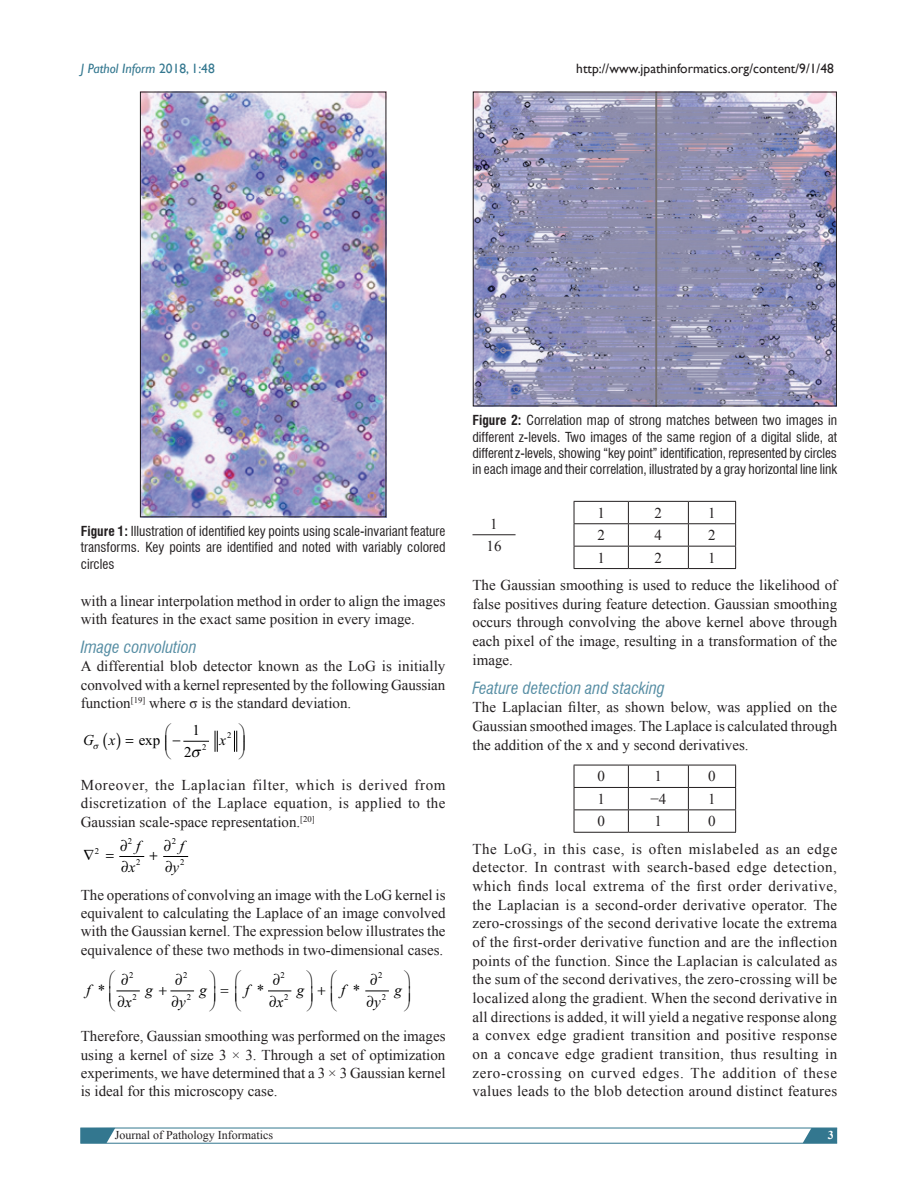
<style>
.page{position:relative;width:918px;height:1188px;background:#fff}
.page>*{position:absolute;margin:0;border:0;box-sizing:border-box;transform-origin:0 0}
.t1{font:italic condensed 16.5px "Swiss 721 BT";color:#578ea4}
.TX{font:15px/18.6px "Times New Roman";color:#231f20;text-align:justify}
.t2{font:italic 15px/21.5px "Times New Roman";color:#000}
.t3{font:15px "Times New Roman";color:#000}
.FGC{font:condensed 13.5px/16.2px "Swiss 721 BT";color:#231f20;text-align:justify}
.t4{font:13.5px "Gill Sans";color:#231f20}
.t5{font:italic 13.5px "Gill Sans";color:#33778f}
.t6{font:12px "Times New Roman";color:#231f20}
.t7{font:700 12px "Times New Roman";color:#fff}
.t8{font:8.7px "Times New Roman";color:#000}
.s1{font-style:normal}
.s2{font-weight:700}
</style>
<div class="page">
<svg style="left:80px;top:1128px;width:758px;height:16px"></svg>
<svg style="left:215px;top:731px;width:3px;height:21px"></svg>
<svg style="left:269px;top:991px;width:22px;height:1px"></svg>
<svg style="left:366px;top:991px;width:22px;height:1px"></svg>
<hr style="left:574px;top:501px;width:54px;height:1px;background:#231f20">
<hr style="left:628px;top:501px;width:60px;height:1px;background:#231f20">
<hr style="left:688px;top:501px;width:48px;height:1px;background:#231f20">
<hr style="left:574px;top:523px;width:54px;height:1px;background:#231f20">
<hr style="left:628px;top:523px;width:60px;height:1px;background:#231f20">
<hr style="left:688px;top:523px;width:48px;height:1px;background:#231f20">
<hr style="left:574px;top:546px;width:54px;height:1px;background:#231f20">
<hr style="left:628px;top:546px;width:60px;height:1px;background:#231f20">
<hr style="left:688px;top:546px;width:48px;height:1px;background:#231f20">
<hr style="left:574px;top:568px;width:54px;height:1px;background:#231f20">
<hr style="left:628px;top:568px;width:60px;height:1px;background:#231f20">
<hr style="left:688px;top:568px;width:48px;height:1px;background:#231f20">
<svg style="left:574px;top:502px;width:1px;height:66px"></svg>
<svg style="left:628px;top:502px;width:1px;height:66px"></svg>
<svg style="left:688px;top:502px;width:1px;height:66px"></svg>
<svg style="left:735px;top:502px;width:1px;height:66px"></svg>
<hr style="left:574px;top:765px;width:54px;height:1px;background:#231f20">
<hr style="left:628px;top:765px;width:60px;height:1px;background:#231f20">
<hr style="left:688px;top:765px;width:48px;height:1px;background:#231f20">
<hr style="left:574px;top:787px;width:54px;height:1px;background:#231f20">
<hr style="left:628px;top:787px;width:60px;height:1px;background:#231f20">
<hr style="left:688px;top:787px;width:48px;height:1px;background:#231f20">
<hr style="left:574px;top:809px;width:54px;height:1px;background:#231f20">
<hr style="left:628px;top:809px;width:60px;height:1px;background:#231f20">
<hr style="left:688px;top:809px;width:48px;height:1px;background:#231f20">
<hr style="left:574px;top:832px;width:54px;height:1px;background:#231f20">
<hr style="left:628px;top:832px;width:60px;height:1px;background:#231f20">
<hr style="left:688px;top:832px;width:48px;height:1px;background:#231f20">
<svg style="left:574px;top:765px;width:1px;height:67px"></svg>
<svg style="left:628px;top:765px;width:1px;height:67px"></svg>
<svg style="left:688px;top:765px;width:1px;height:67px"></svg>
<svg style="left:735px;top:765px;width:1px;height:67px"></svg>
<img style="left:142px;top:94px;width:242px;height:421px">
<div style="left:140px;top:92px;width:246px;height:425px;border:1px solid #231f20"></div>
<img style="left:475px;top:94px;width:360px;height:310px">
<div style="left:473px;top:92px;width:364px;height:314px;border:1px solid #231f20"></div>
<hr style="left:472px;top:534px;width:44px;height:1px;background:#231f20">
<svg style="left:234px;top:730px;width:4px;height:22px"></svg>
<svg style="left:119px;top:856px;width:25px;height:1px"></svg>
<svg style="left:163px;top:856px;width:25px;height:1px"></svg>
<svg style="left:183px;top:740px;width:26px;height:2px"></svg>
<svg style="left:116px;top:990px;width:23px;height:2px"></svg>
<svg style="left:170px;top:990px;width:24px;height:2px"></svg>
<p class="t5" style="left:81px;top:61px;width:135px">J Pathol Inform <span class="s1">2018, 1:48</span></p>
<p class="t4" style="left:576px;top:61px;width:259px">http://www.jpathinformatics.org/content/9/1/48</p>
<p class="FGC" style="left:81px;top:523px;width:366px"><span class="s2">Figure 1:</span> Illustration of identified key points using scale‑invariant feature transforms. Key points are identified and noted with variably colored circles</p>
<p class="TX" style="left:81px;top:591px;width:366px">with a linear interpolation method in order to align the images with features in the exact same position in every image.</p>
<h3 class="t1" style="left:81px;top:637px;width:117px">Image convolution</h3>
<p class="TX" style="left:81px;top:657px;width:366px">A differential blob detector known as the LoG is initially convolved with a kernel represented by the following Gaussian function<sup>[19]</sup> where σ is the standard deviation.</p>
<p class="t2" style="left:83px;top:729px;width:34px">G x</p>
<p class="t2" style="left:220px;top:729px;width:8px">x</p>
<p class="t3" style="left:184px;top:747px;width:17px">2▲</p>
<p class="t3" style="left:192px;top:725px;width:9px">1</p>
<p class="t8" style="left:227px;top:733px;width:6px">2</p>
<p class="t3" style="left:139px;top:735px;width:23px">exp</p>
<p class="t8" style="left:202px;top:744px;width:6px">2</p>
<p class="TX" style="left:81px;top:775px;width:366px">Moreover, the Laplacian filter, which is derived from discretization of the Laplace equation, is applied to the Gaussian scale‑space representation.<sup>[20]</sup></p>
<p class="t2" style="left:120px;top:835px;width:17px">∂ ∂x</p>
<p class="t2" style="left:164px;top:835px;width:17px">∂ ∂y</p>
<p class="t8" style="left:128px;top:835px;width:6px">2</p>
<p class="t8" style="left:172px;top:835px;width:6px">2</p>
<p class="t2" style="left:136px;top:835px;width:6px">f</p>
<p class="t2" style="left:180px;top:835px;width:6px">f</p>
<p class="TX" style="left:81px;top:885px;width:366px">The operations of convolving an image with the LoG kernel is equivalent to calculating the Laplace of an image convolved with the Gaussian kernel. The expression below illustrates the equivalence of these two methods in two‑dimensional cases.</p>
<p class="t8" style="left:129px;top:969px;width:6px">2</p>
<p class="t8" style="left:183px;top:969px;width:6px">2</p>
<p class="t8" style="left:281px;top:969px;width:6px">2</p>
<p class="t8" style="left:378px;top:969px;width:6px">2</p>
<p class="t8" style="left:133px;top:991px;width:6px">2</p>
<p class="t8" style="left:187px;top:991px;width:6px">2</p>
<p class="t8" style="left:284px;top:991px;width:6px">2</p>
<p class="t8" style="left:382px;top:991px;width:6px">2</p>
<p class="t8" style="left:95px;top:845px;width:6px">2</p>
<p class="t8" style="left:136px;top:856px;width:6px">2</p>
<p class="t8" style="left:180px;top:856px;width:6px">2</p>
<p class="t3" style="left:98px;top:979px;width:9px">*</p>
<p class="t3" style="left:257px;top:979px;width:9px">*</p>
<p class="t3" style="left:353px;top:979px;width:9px">*</p>
<p class="t2" style="left:118px;top:990px;width:16px">∂x</p>
<p class="t2" style="left:172px;top:990px;width:16px">∂y</p>
<p class="t2" style="left:269px;top:990px;width:16px">∂x</p>
<p class="t2" style="left:367px;top:990px;width:16px">∂y</p>
<p class="TX" style="left:81px;top:1027px;width:366px">Therefore, Gaussian smoothing was performed on the images using a kernel of size 3 × 3. Through a set of optimization experiments, we have determined that a 3 × 3 Gaussian kernel is ideal for this microscopy case.</p>
<p class="t2" style="left:86px;top:979px;width:6px">f</p>
<p class="t2" style="left:145px;top:979px;width:9px">g</p>
<p class="t2" style="left:200px;top:979px;width:9px">g</p>
<p class="t2" style="left:245px;top:979px;width:6px">f</p>
<p class="t2" style="left:297px;top:979px;width:9px">g</p>
<p class="t2" style="left:341px;top:979px;width:6px">f</p>
<p class="t2" style="left:395px;top:979px;width:9px">g</p>
<p class="FGC" style="left:473px;top:412px;width:366px"><span class="s2">Figure 2:</span> Correlation map of strong matches between two images in different z‑levels. Two images of the same region of a digital slide, at different z‑levels, showing “key point” identification, represented by circles in each image and their correlation, illustrated by a gray horizontal line link</p>
<p class="TX" style="left:597px;top:503px;width:9px">1</p>
<p class="TX" style="left:655px;top:503px;width:9px">2</p>
<p class="TX" style="left:708px;top:503px;width:9px">1</p>
<p class="TX" style="left:597px;top:525px;width:9px">2</p>
<p class="TX" style="left:655px;top:525px;width:9px">4</p>
<p class="TX" style="left:708px;top:525px;width:9px">2</p>
<p class="TX" style="left:597px;top:548px;width:9px">1</p>
<p class="TX" style="left:655px;top:548px;width:9px">2</p>
<p class="TX" style="left:708px;top:548px;width:9px">1</p>
<p class="TX" style="left:472px;top:575px;width:366px">The Gaussian smoothing is used to reduce the likelihood of false positives during feature detection. Gaussian smoothing occurs through convolving the above kernel above through each pixel of the image, resulting in a transformation of the image.</p>
<h3 class="t1" style="left:472px;top:678px;width:194px">Feature detection and stacking</h3>
<p class="TX" style="left:472px;top:697px;width:366px">The Laplacian filter, as shown below, was applied on the Gaussian smoothed images. The Laplace is calculated through the addition of the x and y second derivatives.</p>
<p class="TX" style="left:597px;top:767px;width:9px">0</p>
<p class="TX" style="left:655px;top:767px;width:9px">1</p>
<p class="TX" style="left:708px;top:767px;width:9px">0</p>
<p class="TX" style="left:597px;top:789px;width:9px">1</p>
<p class="TX" style="left:650px;top:789px;width:17px">−4</p>
<p class="TX" style="left:708px;top:789px;width:9px">1</p>
<p class="TX" style="left:597px;top:811px;width:9px">0</p>
<p class="TX" style="left:655px;top:811px;width:9px">1</p>
<p class="TX" style="left:708px;top:811px;width:9px">0</p>
<p class="TX" style="left:472px;top:839px;width:366px">The LoG, in this case, is often mislabeled as an edge detector. In contrast with search‑based edge detection, which finds local extrema of the first order derivative, the Laplacian is a second‑order derivative operator. The zero‑crossings of the second derivative locate the extrema of the first‑order derivative function and are the inflection points of the function. Since the Laplacian is calculated as the sum of the second derivatives, the zero‑crossing will be localized along the gradient. When the second derivative in all directions is added, it will yield a negative response along a convex edge gradient transition and positive response on a concave edge gradient transition, thus resulting in zero‑crossing on curved edges. The addition of these values leads to the blob detection around distinct features</p>
<p class="TX" style="left:490px;top:514px;width:9px">1</p>
<p class="TX" style="left:487px;top:536px;width:16px">16</p>
<p class="t6" style="left:115px;top:1127px;width:160px">Journal of Pathology Informatics</p>
<p class="t7" style="left:828px;top:1127px;width:7px">3</p>
</div>
